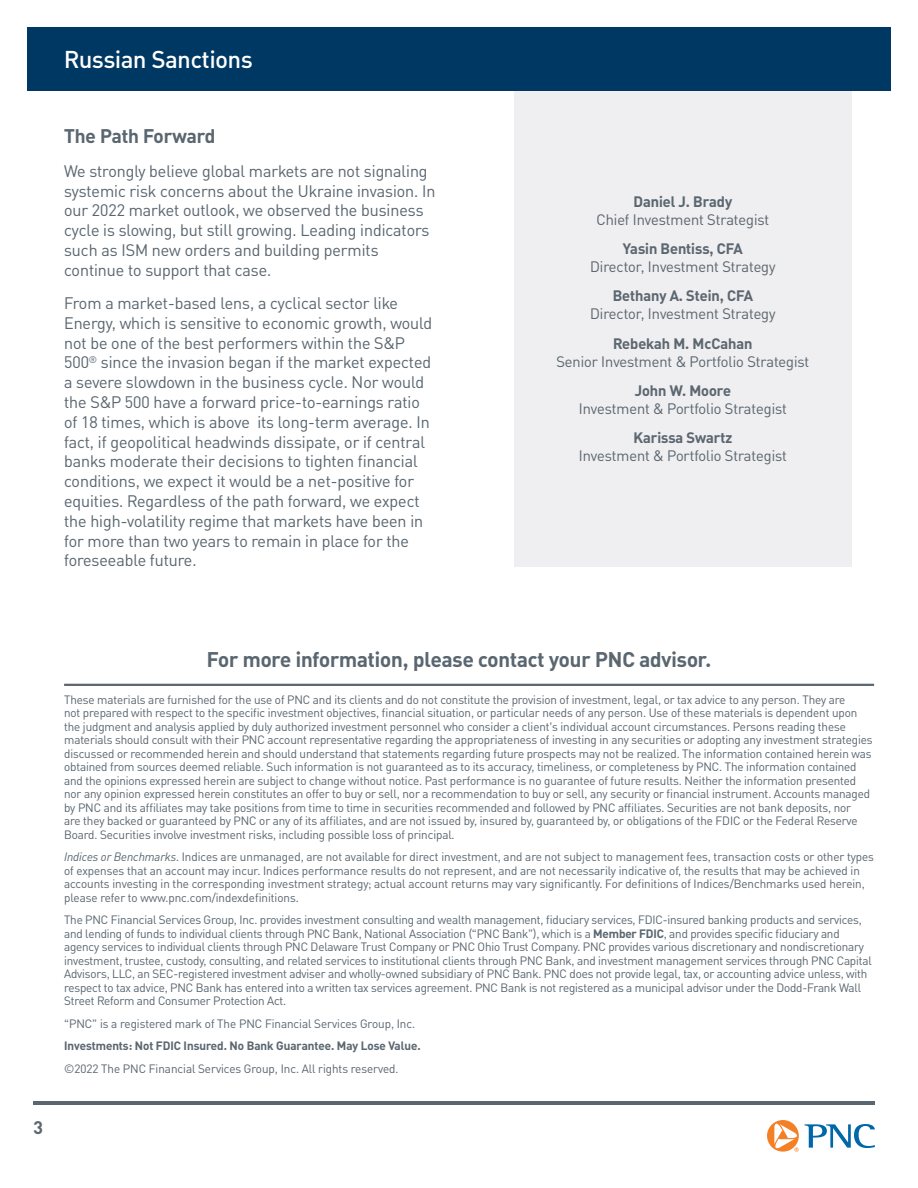
<style>
.page{position:relative;width:918px;height:1188px;background:#fff}
.page>*{position:absolute;margin:0;border:0;box-sizing:border-box;transform-origin:0 0}
.Header{font:500 24px "PNC Brand";color:#fff}
.t1{font:700 21px "PNC Brand";color:#5a6670}
.Heading_1{font:700 19.5px "PNC Brand";color:#5a6670}
.t2{font:700 18px "PNC Brand";color:#5a6670}
.Body_copy{font:16.5px/19.8px "PNC Brand";color:#5a6670}
.Author_Functional{font:15px/18px "PNC Brand";color:#5a6670;text-align:center}
.Disclosure{font:12px/13.5px "PNC Brand";letter-spacing:-.005em;color:#5a6670}
.Disclosure_without_R{font:12px/13.5px "PNC Brand";letter-spacing:-.01em;color:#5a6670}
.Disclosure_without_R-2{font:700 12px "PNC Brand";color:#5a6670}
.s1{font-weight:700}
.s2{font-style:italic}
</style>
<div class="page">
<hr style="left:33px;top:1101px;width:842px;height:3px;background:#5a6670">
<svg style="left:767px;top:1120px;width:108px;height:32px"></svg>
<div style="left:514px;top:90px;width:338px;height:476px;background:#efeef0"></div>
<div style="left:27px;top:27px;width:864px;height:63px;background:#003864"></div>
<hr style="left:64px;top:684px;width:810px;height:2px;background:#5a6670">
<p class="Header" style="left:64px;top:44px;width:190px">Russian Sanctions</p>
<p class="Heading_1" style="left:64px;top:124px;width:153px">The Path Forward</p>
<p class="Body_copy" style="left:64px;top:161px;width:373px">We strongly believe global markets are not signaling systemic risk concerns about the Ukraine invasion. In our 2022 market outlook, we observed the business cycle is slowing, but still growing. Leading indicators such as ISM new orders and building permits continue to support that case.</p>
<p class="Body_copy" style="left:64px;top:293px;width:370px">From a market-based lens, a cyclical sector like Energy, which is sensitive to economic growth, would not be one of the best performers within the S&amp;P 500<sup>®</sup> since the invasion began if the market expected a severe slowdown in the business cycle. Nor would the S&amp;P 500 have a forward price-to-earnings ratio of 18 times, which is above its long-term average. In fact, if geopolitical headwinds dissipate, or if central banks moderate their decisions to tighten financial conditions, we expect it would be a net-positive for equities. Regardless of the path forward, we expect the high-volatility regime that markets have been in for more than two years to remain in place for the foreseeable future.</p>
<p class="Author_Functional" style="left:596px;top:192px;width:174px"><span class="s1">Daniel J. Brady<br></span>Chief Investment Strategist</p>
<p class="Author_Functional" style="left:590px;top:239px;width:187px"><span class="s1">Yasin Bentiss, CFA<br></span>Director, Investment Strategy</p>
<p class="Author_Functional" style="left:590px;top:287px;width:187px"><span class="s1">Bethany A. Stein, CFA<br></span>Director, Investment Strategy</p>
<p class="Author_Functional" style="left:556px;top:334px;width:254px"><span class="s1">Rebekah M. McCahan<br></span>Senior Investment &amp; Portfolio Strategist</p>
<p class="Author_Functional" style="left:579px;top:381px;width:210px"><span class="s1">John W. Moore<br></span>Investment &amp; Portfolio Strategist</p>
<p class="Author_Functional" style="left:579px;top:429px;width:210px"><span class="s1">Karissa Swartz<br></span>Investment &amp; Portfolio Strategist</p>
<p class="t2" style="left:33px;top:1115px;width:11px">3</p>
<p class="t1" style="left:207px;top:645px;width:506px">For more information, please contact your PNC advisor.</p>
<p class="Disclosure" style="left:64px;top:693px;width:810px">These materials are furnished for the use of PNC and its clients and do not constitute the provision of investment, legal, or tax advice to any person. They are<br>not prepared with respect to the specific investment objectives, financial situation, or particular needs of any person. Use of these materials is dependent upon the judgment and analysis applied by duly authorized investment personnel who consider a client’s individual account circumstances. Persons reading these materials should consult with their PNC account representative regarding the appropriateness of investing in any securities or adopting any investment strategies discussed or recommended herein and should understand that statements regarding future prospects may not be realized. The information contained herein was obtained from sources deemed reliable. Such information is not guaranteed as to its accuracy, timeliness, or completeness by PNC. The information contained and the opinions expressed herein are subject to change without notice. Past performance is no guarantee of future results. Neither the information presented nor any opinion expressed herein constitutes an offer to buy or sell, nor a recommendation to buy or sell, any security or financial instrument. Accounts managed by PNC and its affiliates may take positions from time to time in securities recommended and followed by PNC affiliates. Securities are not bank deposits, nor<br>are they backed or guaranteed by PNC or any of its affiliates, and are not issued by, insured by, guaranteed by, or obligations of the FDIC or the Federal Reserve Board. Securities involve investment risks, including possible loss of principal.</p>
<p class="Disclosure_without_R" style="left:64px;top:850px;width:811px"><span class="s2">Indices or Benchmarks</span>. Indices are unmanaged, are not available for direct investment, and are not subject to management fees, transaction costs or other types of expenses that an account may incur. Indices performance results do not represent, and are not necessarily indicative of, the results that may be achieved in accounts investing in the corresponding investment strategy; actual account returns may vary significantly. For definitions of Indices/Benchmarks used herein, please refer to www.pnc.com/indexdefinitions.</p>
<p class="Disclosure_without_R" style="left:64px;top:913px;width:809px">The PNC Financial Services Group, Inc. provides investment consulting and wealth management, fiduciary services, FDIC-insured banking products and services, and lending of funds to individual clients through PNC Bank, National Association (“PNC Bank”), which is a <span class="s1">Member FDIC</span>, and provides specific fiduciary and agency services to individual clients through PNC Delaware Trust Company or PNC Ohio Trust Company. PNC provides various discretionary and nondiscretionary investment, trustee, custody, consulting, and related services to institutional clients through PNC Bank, and investment management services through PNC Capital Advisors, LLC, an SEC-registered investment adviser and wholly-owned subsidiary of PNC Bank. PNC does not provide legal, tax, or accounting advice unless, with respect to tax advice, PNC Bank has entered into a written tax services agreement. PNC Bank is not registered as a municipal advisor under the Dodd-Frank Wall Street Reform and Consumer Protection Act.</p>
<p class="Disclosure_without_R" style="left:64px;top:1017px;width:353px">“PNC” is a registered mark of The PNC Financial Services Group, Inc.</p>
<p class="Disclosure_without_R-2" style="left:64px;top:1038px;width:358px">Investments: Not FDIC Insured. No Bank Guarantee. May Lose Value.</p>
<p class="Disclosure_without_R" style="left:64px;top:1062px;width:336px">©2022 The PNC Financial Services Group, Inc. All rights reserved.</p>
</div>
